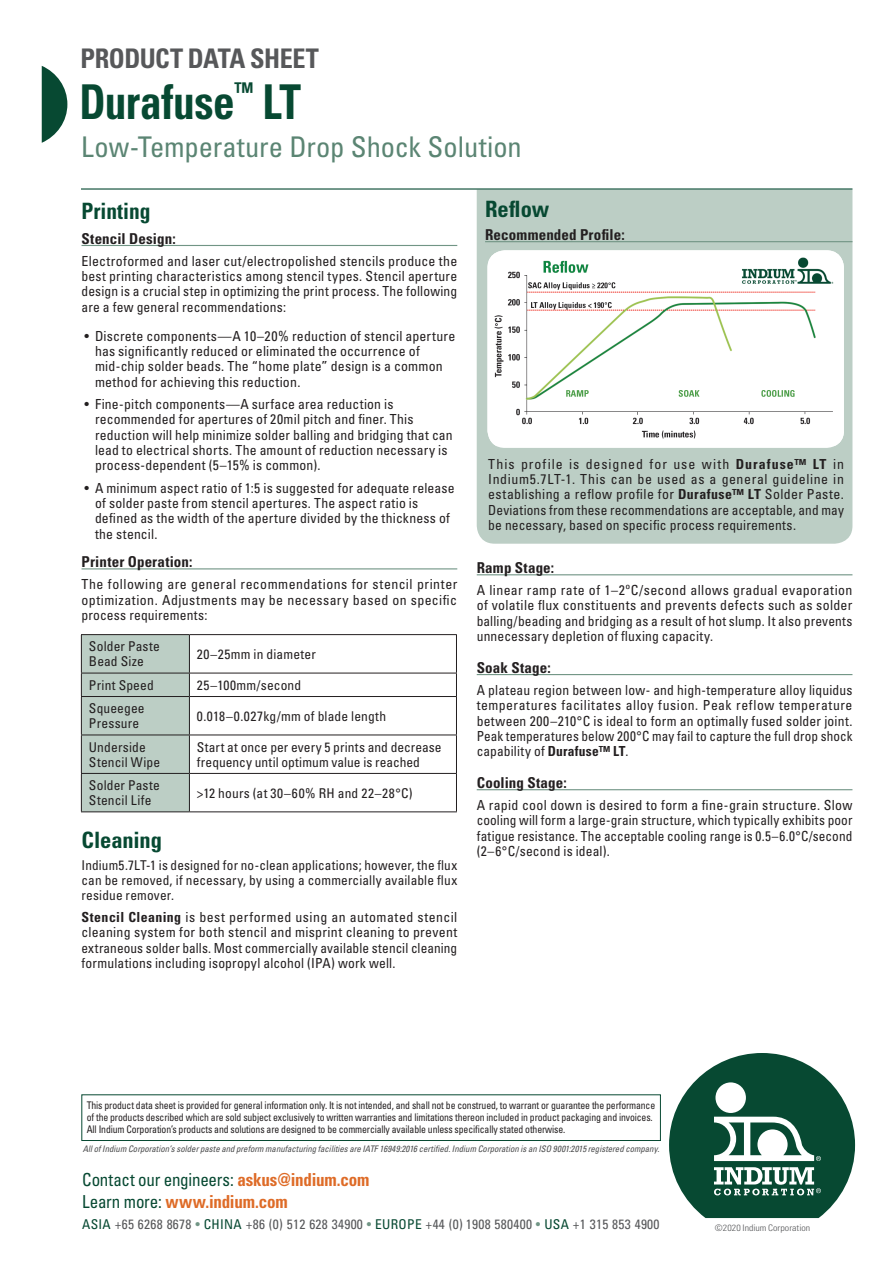
<style>
.page{position:relative;width:893px;height:1263px;background:#fff}
.page>*{position:absolute;margin:0;border:0;box-sizing:border-box;transform-origin:0 0}
.t1{font:700 condensed 48px "Univers LT Std";letter-spacing:-.01em;color:#074932;scale:.9 1}
.t2{font:condensed 28.5px "Univers LT Std";letter-spacing:-.005em;color:#5b8573}
.t3{font:700 condensed 27px "Univers LT Std";letter-spacing:-.02em;color:#57585a}
.t4{font:700 condensed 22.5px "Univers LT Std";color:#074932}
.t5{font:700 condensed 22.5px "Univers LT Std";color:#074932;scale:.95 1}
.t6{font:condensed 17.85px "Univers LT Std";letter-spacing:-.015em;color:#074932;scale:.95 1}
.t7{font:700 condensed 17.85px "Univers LT Std";letter-spacing:-.01em;color:#de6b27;scale:.95 1}
.t8{font:700 condensed 15px "Univers LT Std";letter-spacing:.01em;color:#231f20}
.t9{font:condensed 13.8px/15.3px "Univers LT Std";letter-spacing:.01em;color:#231f20;text-align:justify}
.t10{font:condensed 13.5px/15px "Univers LT Std";letter-spacing:.01em;color:#231f20}
.t11{font:condensed 13.5px "Univers LT Std";letter-spacing:.02em;color:#57585a}
.t12{font:condensed 10.5px/12px "Univers LT Std";letter-spacing:-.015em;color:#231f20;scale:.93 1}
.t13{font:italic condensed 9px "Univers LT Std";color:#4b4c4d}
.t14{font:300 condensed 9px "Univers LT Std";color:#57585a;scale:1.1 1}
.s1{font-weight:700}
.s2{font-weight:700;color:#de6b27}
.s3{font-weight:400;color:#074932}
.s4{color:#074932}
.s5{color:#719585}
</style>
<div class="page">
<svg style="left:42px;top:66px;width:25px;height:77px"></svg>
<svg style="left:669px;top:1053px;width:186px;height:165px"></svg>
<div style="left:715px;top:1082px;width:31px;height:31px;background:#fff;border-radius:50%"></div>
<div style="left:81px;top:1094px;width:580px;height:47px;border:1px solid #074932"></div>
<div style="left:477px;top:190px;width:375px;height:354px;background:#bccec5"></div>
<hr style="left:485px;top:241px;width:367px;height:1px;background:#719585">
<hr style="left:477px;top:574px;width:375px;height:1px;background:#719585">
<hr style="left:477px;top:674px;width:375px;height:1px;background:#719585">
<hr style="left:477px;top:789px;width:375px;height:1px;background:#719585">
<img style="left:487px;top:250px;width:357px;height:196px">
<hr style="left:81px;top:188px;width:771px;height:2px;background:#074932">
<hr style="left:82px;top:245px;width:375px;height:1px;background:#719585">
<hr style="left:82px;top:568px;width:375px;height:1px;background:#719585">
<hr style="left:81px;top:634px;width:108px;height:1px;background:#231f20">
<hr style="left:189px;top:634px;width:268px;height:1px;background:#231f20">
<hr style="left:456px;top:635px;width:1px;height:38px;background:#231f20">
<hr style="left:189px;top:673px;width:268px;height:1px;background:#231f20">
<div style="left:81px;top:635px;width:109px;height:176px;background:#bccec5"></div>
<svg style="left:456px;top:673px;width:1px;height:23px"></svg>
<hr style="left:81px;top:696px;width:108px;height:1px;background:#231f20">
<hr style="left:81px;top:697px;width:1px;height:38px;background:#231f20">
<hr style="left:189px;top:696px;width:268px;height:1px;background:#231f20">
<hr style="left:189px;top:697px;width:1px;height:38px;background:#231f20">
<hr style="left:456px;top:697px;width:1px;height:38px;background:#231f20">
<hr style="left:81px;top:735px;width:108px;height:1px;background:#231f20">
<hr style="left:81px;top:735px;width:1px;height:38px;background:#231f20">
<hr style="left:189px;top:735px;width:268px;height:1px;background:#231f20">
<hr style="left:189px;top:735px;width:1px;height:38px;background:#231f20">
<hr style="left:456px;top:735px;width:1px;height:38px;background:#231f20">
<hr style="left:81px;top:773px;width:108px;height:1px;background:#231f20">
<hr style="left:81px;top:774px;width:1px;height:37px;background:#231f20">
<hr style="left:189px;top:773px;width:268px;height:1px;background:#231f20">
<hr style="left:189px;top:774px;width:1px;height:37px;background:#231f20">
<hr style="left:456px;top:774px;width:1px;height:37px;background:#231f20">
<hr style="left:81px;top:811px;width:108px;height:1px;background:#231f20">
<hr style="left:189px;top:811px;width:268px;height:1px;background:#231f20">
<h3 class="t3" style="left:81px;top:42px;width:240px">PRODUCT DATA SHEET</h3>
<h1 class="t1" style="left:80px;top:72px;width:248px">Durafuse<sup>™</sup> LT</h1>
<h2 class="t2" style="left:81px;top:128px;width:442px">Low-Temperature Drop Shock Solution</h2>
<h3 class="t5" style="left:82px;top:197px;width:74px">Printing</h3>
<p class="t8" style="left:82px;top:229px;width:96px">Stencil Design:</p>
<p class="t9" style="left:82px;top:253px;width:377px">Electroformed and laser cut/electropolished stencils produce the best printing characteristics among stencil types. Stencil aperture design is a crucial step in optimizing the print process. The following are a few general recommendations:</p>
<p class="t9" style="left:95px;top:328px;width:362px;text-align:left;text-indent:-11px">• Discrete components—A 10–20% reduction of stencil aperture has significantly reduced or eliminated the occurrence of mid-chip solder beads. The “home plate” design is a common method for achieving this reduction.</p>
<p class="t9" style="left:95px;top:396px;width:359px;text-align:left;text-indent:-10px">• Fine-pitch components—A surface area reduction is recommended for apertures of 20mil pitch and finer. This reduction will help minimize solder balling and bridging that can lead to electrical shorts. The amount of reduction necessary is process-dependent (5–15% is common).</p>
<p class="t9" style="left:95px;top:480px;width:361px;text-align:left;text-indent:-10px">• A minimum aspect ratio of 1:5 is suggested for adequate release of solder paste from stencil apertures. The aspect ratio is defined as the width of the aperture divided by the thickness of the stencil.</p>
<p class="t8" style="left:82px;top:552px;width:113px">Printer Operation:</p>
<p class="t9" style="left:82px;top:576px;width:377px">The following are general recommendations for stencil printer optimization. Adjustments may be necessary based on specific process requirements:</p>
<p class="t10" style="left:89px;top:639px;width:73px">Solder Paste<br>Bead Size</p>
<p class="t10" style="left:197px;top:646px;width:121px">20–25mm in diameter</p>
<p class="t10" style="left:89px;top:677px;width:66px">Print Speed</p>
<p class="t10" style="left:197px;top:677px;width:106px">25–100mm/second</p>
<p class="t10" style="left:89px;top:701px;width:57px">Squeegee<br>Pressure</p>
<p class="t10" style="left:197px;top:708px;width:191px">0.018–0.027kg/mm of blade length</p>
<p class="t10" style="left:89px;top:739px;width:73px">Underside<br>Stencil Wipe</p>
<p class="t10" style="left:197px;top:739px;width:246px">Start at once per every 5 prints and decrease frequency until optimum value is reached</p>
<p class="t10" style="left:89px;top:777px;width:73px">Solder Paste<br>Stencil Life</p>
<p class="t10" style="left:197px;top:785px;width:217px">&gt;12 hours (at 30–60% RH and 22–28°C)</p>
<h3 class="t4" style="left:82px;top:826px;width:82px">Cleaning</h3>
<p class="t10" style="left:82px;top:857px;width:377px;text-align:justify">Indium5.7LT-1 is designed for no-clean applications; however, the flux can be removed, if necessary, by using a commercially available flux residue remover.</p>
<p class="t9" style="left:82px;top:909px;width:377px"><span class="s1">Stencil Cleaning</span> is best performed using an automated stencil cleaning system for both stencil and misprint cleaning to prevent extraneous solder balls. Most commercially available stencil cleaning formulations including isopropyl alcohol (IPA) work well.</p>
<h3 class="t4" style="left:485px;top:195px;width:66px">Reflow</h3>
<p class="t8" style="left:485px;top:225px;width:141px">Recommended Profile:</p>
<p class="t9" style="left:488px;top:456px;width:357px">This profile is designed for use with <span class="s1">Durafuse™ LT</span> in Indium5.7LT-1. This can be used as a general guideline in establishing a reflow profile for <span class="s1">Durafuse™ LT</span> Solder Paste.<br>Deviations from these recommendations are acceptable, and may be necessary, based on specific process requirements.</p>
<p class="t8" style="left:477px;top:558px;width:79px">Ramp Stage:</p>
<p class="t9" style="left:477px;top:582px;width:377px">A linear ramp rate of 1–2ºC/second allows gradual evaporation of volatile flux constituents and prevents defects such as solder balling/beading and bridging as a result of hot slump. It also prevents unnecessary depletion of fluxing capacity.</p>
<p class="t8" style="left:477px;top:658px;width:76px">Soak Stage:</p>
<p class="t9" style="left:477px;top:682px;width:377px">A plateau region between low- and high-temperature alloy liquidus temperatures facilitates alloy fusion. Peak reflow temperature between 200–210°C is ideal to form an optimally fused solder joint.<br>Peak temperatures below 200°C may fail to capture the full drop shock capability of <span class="s1">Durafuse™ LT</span>.</p>
<p class="t8" style="left:477px;top:773px;width:92px">Cooling Stage:</p>
<p class="t9" style="left:477px;top:797px;width:377px">A rapid cool down is desired to form a fine-grain structure. Slow cooling will form a large-grain structure, which typically exhibits poor fatigue resistance. The acceptable cooling range is 0.5–6.0°C/second (2–6°C/second is ideal).</p>
<p class="t12" style="left:87px;top:1099px;width:613px">This product data sheet is provided for general information only. It is not intended, and shall not be construed, to warrant or guarantee the performance of the products described which are sold subject exclusively to written warranties and limitations thereon included in product packaging and invoices.<br>All Indium Corporation’s products and solutions are designed to be commercially available unless specifically stated otherwise.</p>
<p class="t13" style="left:83px;top:1143px;width:578px">All of Indium Corporation’s solder paste and preform manufacturing facilities are IATF 16949:2016 certified. Indium Corporation is an ISO 9001:2015 registered company.</p>
<p class="t6" style="left:82px;top:1169px;width:304px">Contact our engineers: <span class="s2">askus@indium.com</span></p>
<p class="t7" style="left:82px;top:1190px;width:218px"><span class="s3">Learn more:</span> www.indium.com</p>
<p class="t11" style="left:82px;top:1216px;width:579px"><span class="s4">ASIA</span> +65 6268 8678 <span class="s5">•</span> <span class="s4">CHINA</span> +86 (0) 512 628 34900 <span class="s5">•</span> <span class="s4">EUROPE</span> +44 (0) 1908 580400 <span class="s5">•</span> <span class="s4">USA</span> +1 315 853 4900</p>
<p class="t14" style="left:715px;top:1222px;width:88px">©2020 Indium Corporation</p>
</div>
